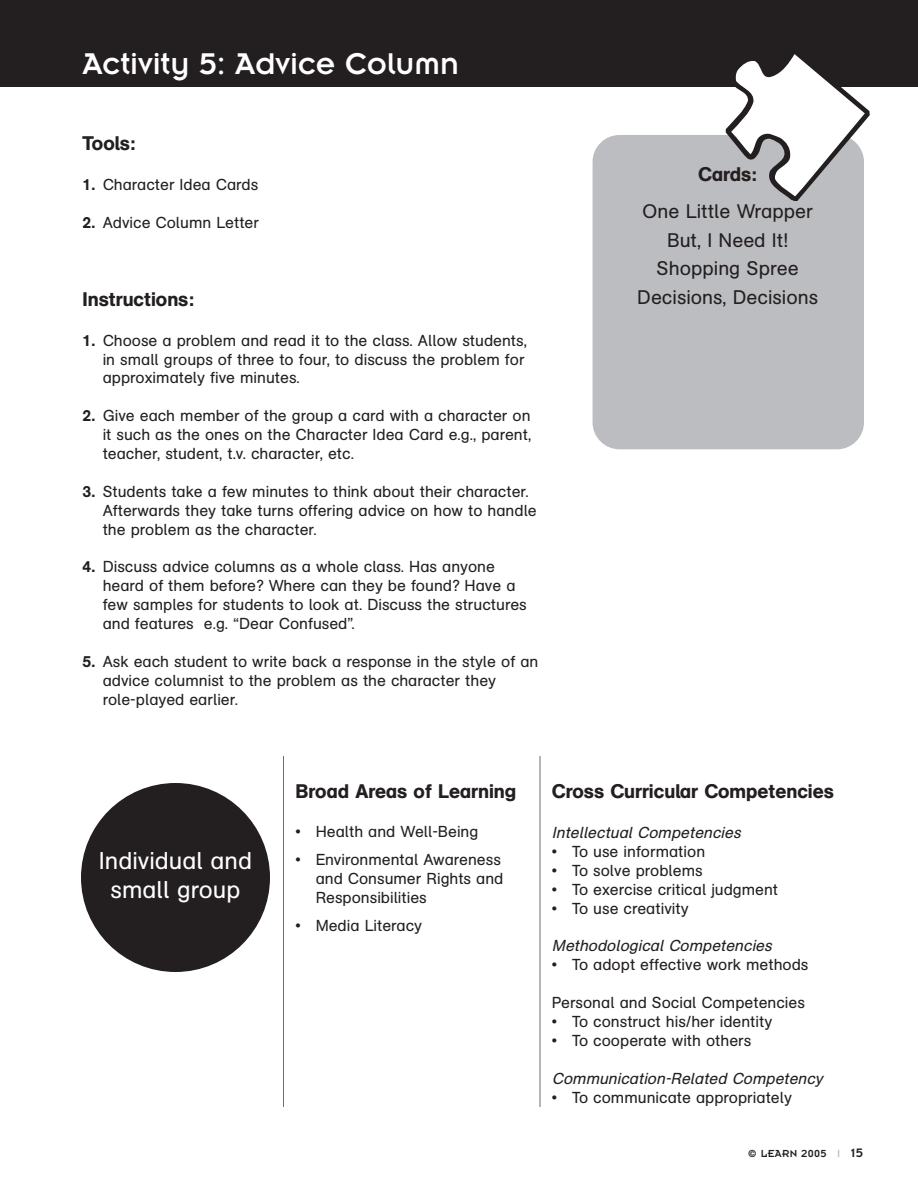
<style>
.page{position:relative;width:918px;height:1188px;background:#fff}
.page>*{position:absolute;margin:0;border:0;box-sizing:border-box;transform-origin:0 0}
.t1{font:33px "Insignia";color:#fff}
.t2{font:24px/28.8px "AG Schoolbook Regular A";color:#fff;text-align:center}
.t3{font:19.5px "AG Schoolbook Medium A";color:#231f20}
.t4{font:19.5px/28.5px "AG Schoolbook Regular A";color:#231f20;text-align:center}
.t5{font:15.75px/18.9px "AG Schoolbook Regular A";color:#231f20}
.t6{font:italic 15.75px "AG Schoolbook Regular A";color:#231f20}
.t7{font:11.25px "Insignia";letter-spacing:.025em;color:#231f20}
.s1{font-family:"AG Schoolbook Medium A"}
.s2{color:#bcbdc0}
.s3{font-size:13.5px}
</style>
<div class="page">
<div style="left:0;top:0;width:918px;height:86px;background:#231f20"></div>
<div style="left:593px;top:135px;width:271px;height:314px;background:#bcbdc0;border-radius:27px"></div>
<svg style="left:726px;top:54px;width:144px;height:147px"></svg>
<div style="left:81px;top:783px;width:189px;height:189px;background:#231f20;border-radius:50%"></div>
<hr style="left:283px;top:756px;width:1px;height:351px;background:#6c6d70">
<hr style="left:540px;top:756px;width:1px;height:351px;background:#6c6d70">
<h1 class="t1" style="left:82px;top:53px;width:378px">Activity 5: Advice Column</h1>
<p class="t3" style="left:82px;top:136px;width:55px">Tools:</p>
<p class="t5" style="left:82px;top:176px;width:177px"><span class="s1">1.</span> Character Idea Cards</p>
<p class="t5" style="left:82px;top:214px;width:178px"><span class="s1">2.</span> Advice Column Letter</p>
<p class="t3" style="left:82px;top:292px;width:113px">Instructions:</p>
<p class="t5" style="left:103px;top:332px;width:426px;text-indent:-20px"><span class="s1">1.</span> Choose a problem and read it to the class. Allow students, in small groups of three to four, to discuss the problem for approximately five minutes.</p>
<p class="t5" style="left:103px;top:408px;width:430px;text-align:justify;text-indent:-20px"><span class="s1">2.</span> Give each member of the group a card with a character on it such as the ones on the Character Idea Card e.g., parent, teacher, student, t.v. character, etc.</p>
<p class="t5" style="left:103px;top:483px;width:436px;text-indent:-20px"><span class="s1">3.</span> Students take a few minutes to think about their character.<br>Afterwards they take turns offering advice on how to handle the problem as the character.</p>
<p class="t5" style="left:103px;top:559px;width:426px;text-indent:-20px"><span class="s1">4.</span> Discuss advice columns as a whole class. Has anyone heard of them before? Where can they be found? Have a few samples for students to look at. Discuss the structures and features e.g. “Dear Confused”.</p>
<p class="t5" style="left:103px;top:653px;width:437px;text-indent:-20px"><span class="s1">5.</span> Ask each student to write back a response in the style of an advice columnist to the problem as the character they role-played earlier.</p>
<p class="t3" style="left:698px;top:167px;width:60px">Cards:</p>
<p class="t4" style="left:637px;top:199px;width:182px">One Little Wrapper<br>But, I Need It!<br>Shopping Spree<br>Decisions, Decisions</p>
<h2 class="t2" style="left:99px;top:849px;width:155px">Individual and small group</h2>
<p class="t3" style="left:296px;top:784px;width:222px">Broad Areas of Learning</p>
<p class="t5" style="left:296px;top:823px;width:184px">• Health and Well-Being</p>
<p class="t5" style="left:316px;top:851px;width:189px;text-indent:-20px">• Environmental Awareness and Consumer Rights and<br>Responsibilities</p>
<p class="t5" style="left:296px;top:917px;width:128px">• Media Literacy</p>
<p class="t3" style="left:552px;top:784px;width:284px">Cross Curricular Competencies</p>
<p class="t6" style="left:552px;top:827px;width:193px">Intellectual Competencies</p>
<p class="t5" style="left:552px;top:843px;width:155px">• To use information</p>
<p class="t5" style="left:552px;top:862px;width:152px">• To solve problems</p>
<p class="t5" style="left:552px;top:881px;width:228px">• To exercise critical judgment</p>
<p class="t5" style="left:552px;top:900px;width:138px">• To use creativity</p>
<p class="t6" style="left:552px;top:940px;width:224px">Methodological Competencies</p>
<p class="t5" style="left:552px;top:957px;width:258px">• To adopt effective work methods</p>
<p class="t5" style="left:552px;top:994px;width:255px">Personal and Social Competencies</p>
<p class="t5" style="left:552px;top:1013px;width:222px">• To construct his/her identity</p>
<p class="t5" style="left:552px;top:1032px;width:201px">• To cooperate with others</p>
<p class="t6" style="left:552px;top:1073px;width:275px">Communication-Related Competency</p>
<p class="t5" style="left:552px;top:1089px;width:242px">• To communicate appropriately</p>
<p class="t7" style="left:748px;top:1150px;width:117px">© LEARN 2005 <span class="s2">|</span> <span class="s3">15</span></p>
</div>
